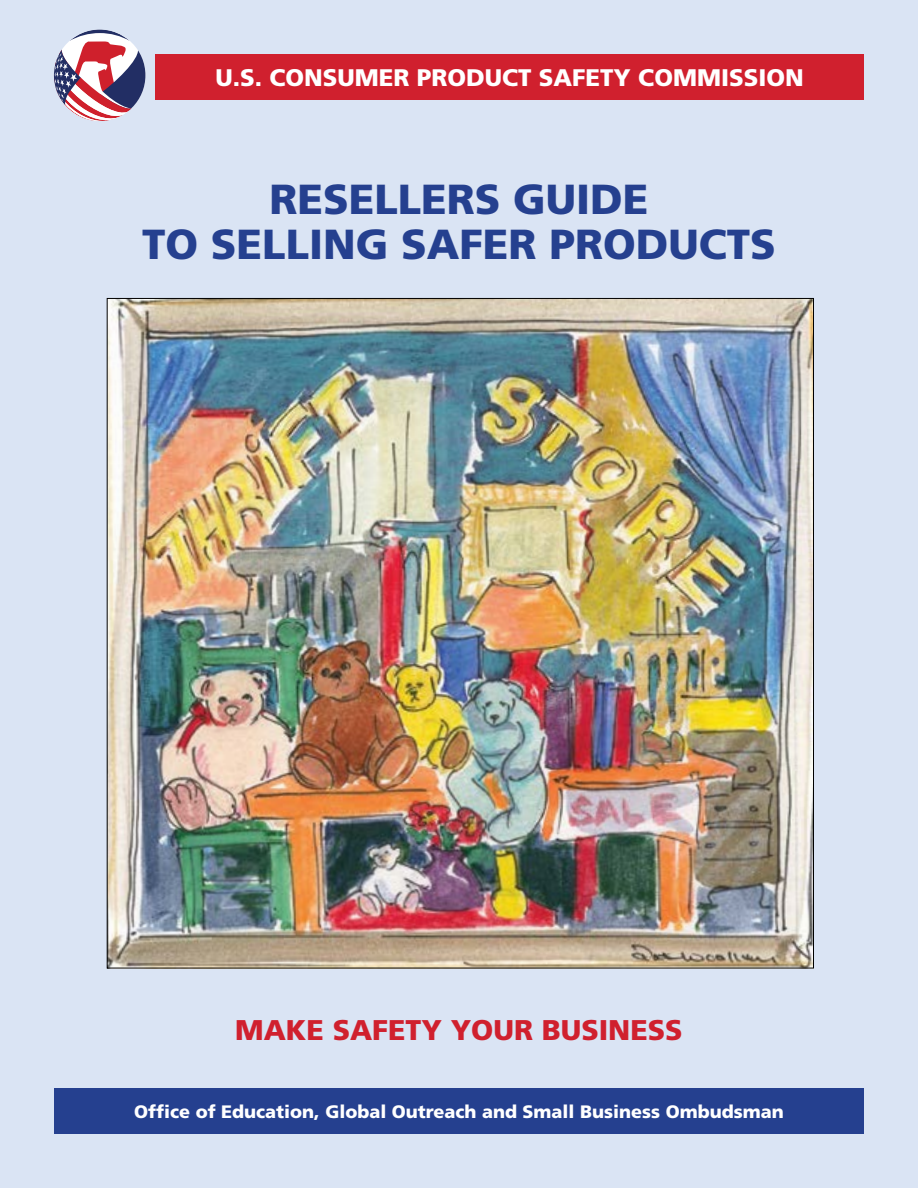
<style>
.page{position:relative;width:918px;height:1188px;background:#dae4f4}
.page>*{position:absolute;margin:0;border:0;box-sizing:border-box;transform-origin:0 0}
.t1{font:900 42px/45px "Frutiger";color:#25408f;text-align:center}
.t2{font:900 28.5px "Frutiger";color:#d0202e}
.t3{font:900 24px "Frutiger";color:#fff}
.t4{font:900 18px "Frutiger";color:#fff}
</style>
<div class="page">
<div style="left:155px;top:54px;width:709px;height:46px;background:#d0202e"></div>
<div style="left:54px;top:1089px;width:810px;height:45px;background:#25408f"></div>
<svg style="left:54px;top:30px;width:91px;height:91px"></svg>
<img style="left:109px;top:300px;width:703px;height:666px">
<h3 class="t3" style="left:216px;top:63px;width:590px">U.S. CONSUMER PRODUCT SAFETY COMMISSION</h3>
<h1 class="t1" style="left:142px;top:176px;width:631px">RESELLERS GUIDE<br>TO SELLING SAFER PRODUCTS</h1>
<h2 class="t2" style="left:235px;top:1013px;width:430px">MAKE SAFETY YOUR BUS INESS</h2>
<p class="t4" style="left:134px;top:1101px;width:651px">OFFICE OF EDUCATION, GLOBAL OUTREACH AND SMALL BUSINESS OMBUDSMAN</p>
</div>
